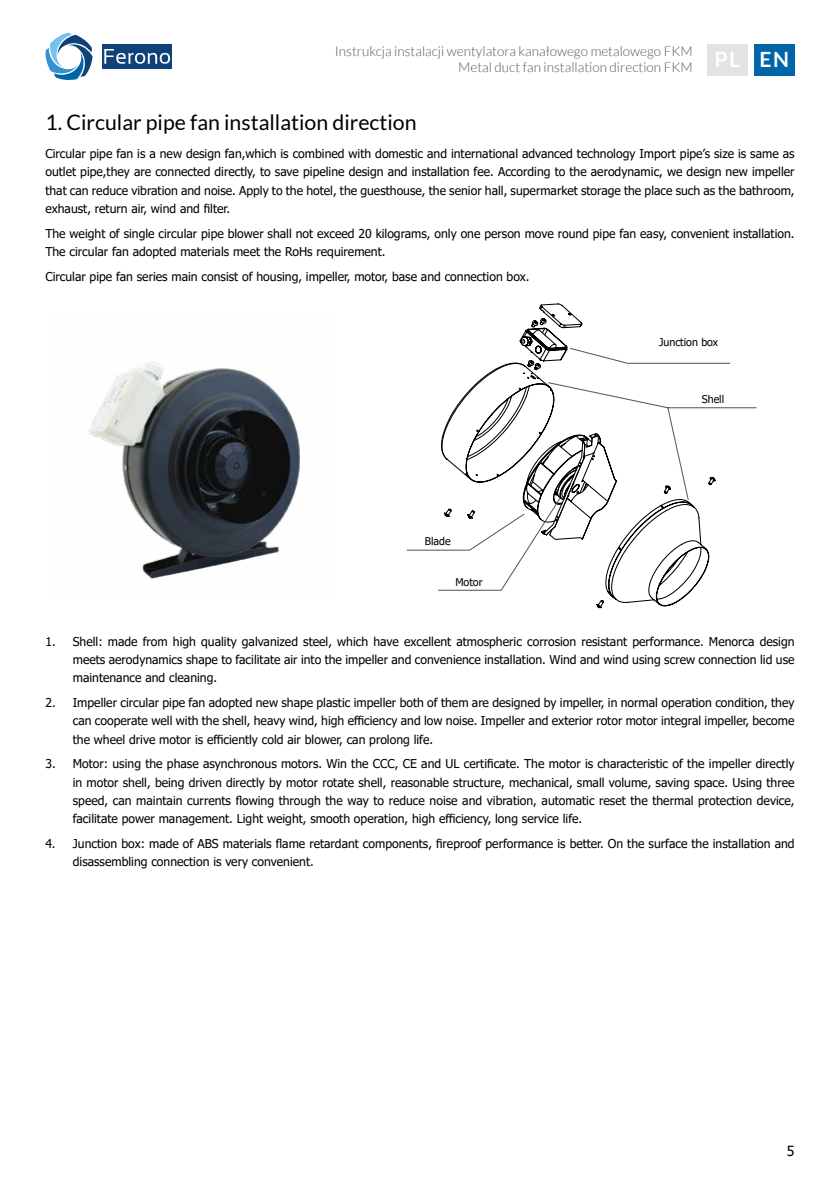
<style>
.page{position:relative;width:840px;height:1191px;background:#fff}
.page>*{position:absolute;margin:0;border:0;box-sizing:border-box;transform-origin:0 0}
.t1{font:21.4px "Lato";color:#000}
.t2{font:700 21px "Lato";color:#fff}
.t3{font:14px "Tahoma";color:#000}
.t4{font:300 13.6px/16px "Lato";color:#575756;text-align:right}
.t5{font:12.2px/18.2px "Tahoma";color:#000;text-align:justify}
.t6{font:10.6px "Tahoma";color:#000}
</style>
<div class="page">
<div style="left:102px;top:44px;width:70px;height:25px;background:#0f4279"></div>
<svg style="left:104px;top:49px;width:66px;height:15px"></svg>
<svg style="left:45px;top:33px;width:47px;height:47px"></svg>
<div style="left:706px;top:45px;width:41px;height:31px;background:#e3e3e3"></div>
<div style="left:753px;top:45px;width:41px;height:31px;background:#0064a8"></div>
<img style="left:88px;top:361px;width:212px;height:218px">
<svg style="left:519px;top:317px;width:172px;height:292px"></svg>
<svg style="left:406px;top:347px;width:350px;height:244px"></svg>
<p class="t4" style="left:335px;top:43px;width:359px">Instrukcja instalacji wentylatora kanałowego metalowego FKM<br>Metal duct fan installation direction FKM</p>
<h1 class="t1" style="left:45px;top:111px;width:372px">1. Circular pipe fan installation direction</h1>
<h2 class="t2" style="left:714px;top:48px;width:76px">PL EN</h2>
<p class="t5" style="left:45px;top:145px;width:750px">Circular pipe fan is a new design fan,which is combined with domestic and international advanced technology Import pipe’s size is same as outlet pipe,they are connected directly, to save pipeline design and installation fee. According to the aerodynamic, we design new impeller that can reduce vibration and noise. Apply to the hotel, the guesthouse, the senior hall, supermarket storage the place such as the bathroom, exhaust, return air, wind and filter.</p>
<p class="t5" style="left:45px;top:225px;width:750px">The weight of single circular pipe blower shall not exceed 20 kilograms, only one person move round pipe fan easy, convenient installation.<br>The circular fan adopted materials meet the RoHs requirement.</p>
<p class="t5" style="left:45px;top:268px;width:485px">Circular pipe fan series main consist of housing, impeller, motor, base and connection box.</p>
<p class="t6" style="left:658px;top:335px;width:61px">Junction box</p>
<p class="t6" style="left:424px;top:534px;width:27px">Blade</p>
<p class="t6" style="left:455px;top:575px;width:29px">Motor</p>
<p class="t6" style="left:701px;top:392px;width:24px">Shell</p>
<p class="t5" style="left:73px;top:633px;width:722px;text-indent:-27px">1. Shell: made from high quality galvanized steel, which have excellent atmospheric corrosion resistant performance. Menorca design meets aerodynamics shape to facilitate air into the impeller and convenience installation. Wind and wind using screw connection lid use maintenance and cleaning.</p>
<p class="t5" style="left:73px;top:694px;width:722px;text-indent:-27px">2. Impeller circular pipe fan adopted new shape plastic impeller both of them are designed by impeller, in normal operation condition, they can cooperate well with the shell, heavy wind, high efficiency and low noise. Impeller and exterior rotor motor integral impeller, become the wheel drive motor is efficiently cold air blower, can prolong life.</p>
<p class="t5" style="left:73px;top:755px;width:722px;text-indent:-27px">3. Motor: using the phase asynchronous motors. Win the CCC, CE and UL certificate. The motor is characteristic of the impeller directly in motor shell, being driven directly by motor rotate shell, reasonable structure, mechanical, small volume, saving space. Using three speed, can maintain currents flowing through the way to reduce noise and vibration, automatic reset the thermal protection device, facilitate power management. Light weight, smooth operation, high efficiency, long service life.</p>
<p class="t5" style="left:73px;top:835px;width:722px;text-indent:-27px">4. Junction box: made of ABS materials flame retardant components, fireproof performance is better. On the surface the installation and disassembling connection is very convenient.</p>
<p class="t3" style="left:786px;top:1141px;width:9px">5</p>
</div>
